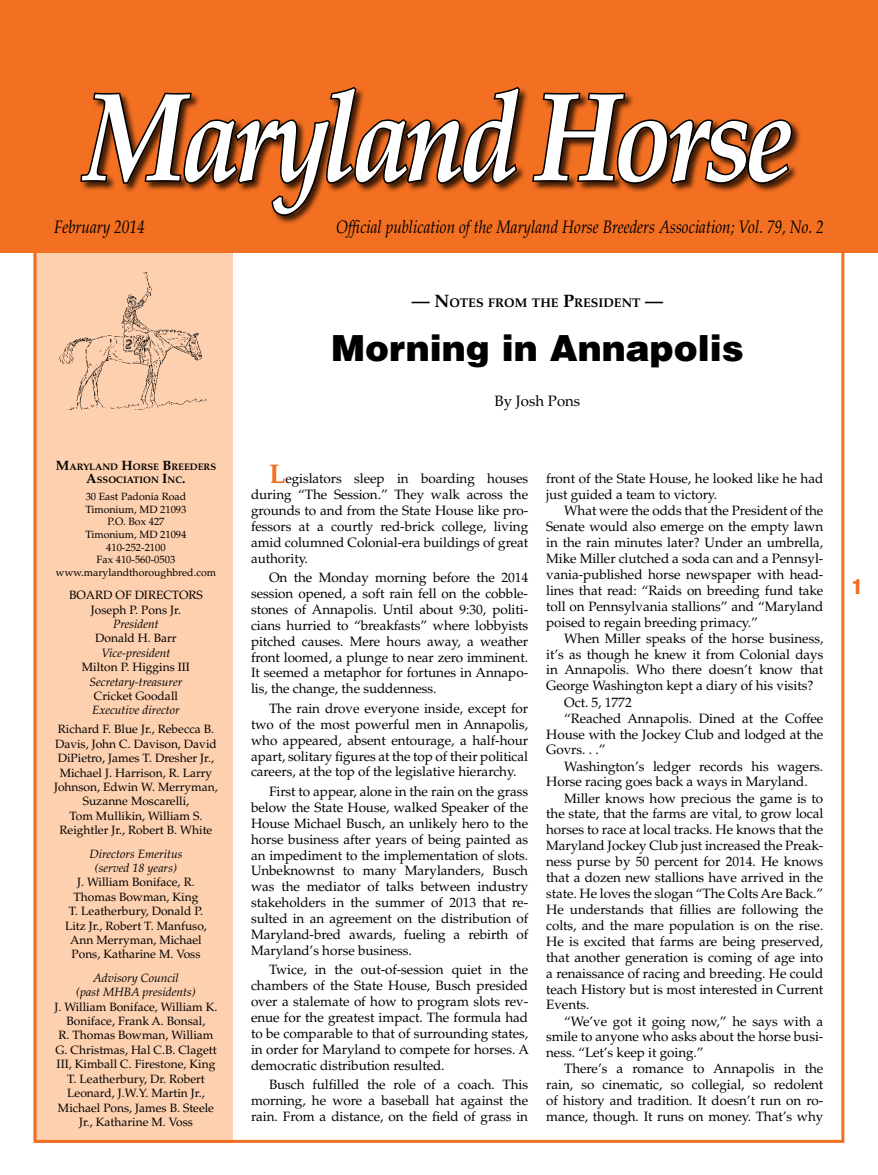
<style>
.page{position:relative;width:878px;height:1175px;background:#fff}
.page>*{position:absolute;margin:0;border:0;box-sizing:border-box;transform-origin:0 0}
.t1{font:italic 700 126px "Palatino LT Std";letter-spacing:-.05em;color:#fff;scale:.85 1}
.t2{font:900 36px "Helvetica";color:#000}
.t3{font:800 condensed 21px "Helvetica Neue";color:#f36f21}
.t4{font:italic 18px "Palatino LT Std";color:#000;scale:.85 1}
.t5{font:15px "Palatino LT Std";color:#000}
.t6{font:13.5px/15.9px "Palatino LT Std";letter-spacing:-.005em;color:#000;text-align:justify}
.t7{font:700 12.6px "Palatino LT Std";color:#000}
.t8{font:12px/14.4px "Palatino LT Std";color:#000;text-align:center}
.t9{font:italic 12px/14.4px "Palatino LT Std";color:#000;text-align:center}
.t10{font:10.5px/12.6px "Palatino LT Std";color:#000;text-align:center}
.t11{font:700 9.45px/13.5px "Palatino LT Std";color:#000;text-align:center}
.s1{font-size:13.5px}
.s2{font-size:18px}
.s3{font-weight:700;font-size:27px;color:#f36f21}
</style>
<div class="page">
<div style="left:34px;top:233px;width:199px;height:909px;background:#fdd0af"></div>
<div style="left:0;top:0;width:878px;height:252px;background:#f36f21"></div>
<div style="left:80px;top:87px;width:721px;height:138px;background:#000;opacity:.75"></div>
<svg style="left:80px;top:86px;width:441px;height:131px"></svg>
<svg style="left:530px;top:91px;width:263px;height:95px"></svg>
<img style="left:58px;top:271px;width:149px;height:140px">
<h1 class="t1" style="left:84px;top:63px;width:835px">Maryland Horse</h1>
<h3 class="t4" style="left:54px;top:216px;width:108px">February 2014</h3>
<h3 class="t4" style="left:336px;top:216px;width:575px">Official publication of the Maryland Horse Breeders Association; Vol. 79, No. 2</h3>
<p class="t11" style="left:56px;top:459px;width:162px"><span class="s1">M</span>ARYLAND <span class="s1">H</span>ORSE <span class="s1">B</span>REEDERS<br><span class="s1">A</span>SSOCIATION <span class="s1">I</span>NC<span class="s1">.</span></p>
<p class="t10" style="left:56px;top:490px;width:162px">30 East Padonia Road<br>Timonium, MD 21093<br>P.O. Box 427<br>Timonium, MD 21094<br>410-252-2100<br>Fax 410-560-0503 www.marylandthoroughbred.com</p>
<p class="t8" style="left:69px;top:588px;width:135px">BOARD OF DIRECTORS<br>Joseph P. Pons Jr.</p>
<p class="t9" style="left:113px;top:617px;width:47px">President</p>
<p class="t8" style="left:95px;top:631px;width:83px">Donald H. Barr</p>
<p class="t9" style="left:101px;top:645px;width:71px">Vice-president</p>
<p class="t8" style="left:82px;top:660px;width:109px">Milton P. Higgins III</p>
<p class="t9" style="left:89px;top:674px;width:94px">Secretary-treasurer</p>
<p class="t8" style="left:94px;top:689px;width:85px">Cricket Goodall</p>
<p class="t9" style="left:92px;top:703px;width:89px">Executive director</p>
<p class="t8" style="left:54px;top:722px;width:165px">Richard F. Blue Jr., Rebecca B.<br>Davis, John C. Davison, David<br>DiPietro, James T. Dresher Jr.,<br>Michael J. Harrison, R. Larry<br>Johnson, Edwin W. Merryman,<br>Suzanne Moscarelli,<br>Tom Mullikin, William S.<br>Reightler Jr., Robert B. White</p>
<p class="t9" style="left:89px;top:846px;width:95px">Directors Emeritus (served 18 years)</p>
<p class="t8" style="left:65px;top:875px;width:143px">J. William Boniface, R.<br>Thomas Bowman, King<br>T. Leatherbury, Donald P.<br>Litz Jr., Robert T. Manfuso,<br>Ann Merryman, Michael<br>Pons, Katharine M. Voss</p>
<p class="t9" style="left:76px;top:970px;width:121px">Advisory Council<br>(past MHBA presidents)</p>
<p class="t8" style="left:54px;top:999px;width:164px">J. William Boniface, William K.<br>Boniface, Frank A. Bonsal,<br>R. Thomas Bowman, William<br>G. Christmas, Hal C.B. Clagett<br>III, Kimball C. Firestone, King<br>T. Leatherbury, Dr. Robert<br>Leonard, J.W.Y. Martin Jr.,<br>Michael Pons, James B. Steele<br>Jr., Katharine M. Voss</p>
<p class="t7" style="left:412px;top:296px;width:253px"><span class="s2">— N</span>OTES FROM THE <span class="s2">P</span>RESIDENT <span class="s2">—</span></p>
<h2 class="t2" style="left:331px;top:325px;width:414px">Morning in Annapolis</h2>
<p class="t5" style="left:494px;top:392px;width:87px">By Josh Pons</p>
<p class="t6" style="left:251px;top:471px;width:279px;text-indent:18px"><span class="s3">L</span>egislators sleep in boarding houses during “The Session.” They walk across the grounds to and from the State House like pro&shy;fessors at a courtly red-brick college, living amid columned Colonial-era buildings of great authority.</p>
<p class="t6" style="left:251px;top:569px;width:279px;text-indent:18px">On the Monday morning before the 2014 session opened, a soft rain fell on the cobble&shy;stones of Annapolis. Until about 9:30, politi&shy;cians hurried to “breakfasts” where lobbyists pitched causes. Mere hours away, a weather front loomed, a plunge to near zero imminent.<br>It seemed a metaphor for fortunes in Annapo&shy;lis, the change, the suddenness.</p>
<p class="t6" style="left:251px;top:700px;width:279px;text-indent:18px">The rain drove everyone inside, except for two of the most powerful men in Annapolis, who appeared, absent entourage, a half-hour apart, solitary figures at the top of their political careers, at the top of the legislative hierarchy.</p>
<p class="t6" style="left:251px;top:783px;width:279px;text-indent:18px">First to appear, alone in the rain on the grass below the State House, walked Speaker of the House Michael Busch, an unlikely hero to the horse business after years of being painted as an impediment to the implementation of slots.<br>Unbeknownst to many Marylanders, Busch was the mediator of talks between industry stakeholders in the summer of 2013 that re&shy;sulted in an agreement on the distribution of Maryland-bred awards, fueling a rebirth of Maryland’s horse business.</p>
<p class="t6" style="left:251px;top:962px;width:279px;text-indent:18px">Twice, in the out-of-session quiet in the chambers of the State House, Busch presided over a stalemate of how to program slots rev&shy;enue for the greatest impact. The formula had to be comparable to that of surrounding states, in order for Maryland to compete for horses. A democratic distribution resulted.</p>
<p class="t6" style="left:251px;top:1077px;width:279px;text-indent:18px">Busch fulfilled the role of a coach. This morning, he wore a baseball hat against the rain. From a distance, on the field of grass in</p>
<p class="t6" style="left:546px;top:471px;width:278px">front of the State House, he looked like he had just guided a team to victory.</p>
<p class="t6" style="left:546px;top:503px;width:279px;text-indent:18px">What were the odds that the President of the Senate would also emerge on the empty lawn in the rain minutes later? Under an umbrella, Mike Miller clutched a soda can and a Pennsyl&shy;vania-published horse newspaper with head&shy;lines that read: “Raids on breeding fund take toll on Pennsylvania stallions” and “Maryland poised to regain breeding primacy.”</p>
<p class="t6" style="left:564px;top:630px;width:261px">When Miller speaks of the horse business,</p>
<p class="t6" style="left:546px;top:646px;width:279px">it’s as though he knew it from Colonial days</p>
<p class="t6" style="left:546px;top:662px;width:278px">in Annapolis. Who there doesn’t know that</p>
<p class="t6" style="left:546px;top:678px;width:269px">George Washington kept a diary of his visits?</p>
<p class="t6" style="left:564px;top:694px;width:69px">Oct. 5, 1772</p>
<p class="t6" style="left:564px;top:710px;width:261px">“Reached Annapolis. Dined at the Coffee</p>
<p class="t6" style="left:546px;top:726px;width:279px">House with the Jockey Club and lodged at the</p>
<p class="t6" style="left:546px;top:742px;width:61px">Govrs. . .”</p>
<p class="t6" style="left:564px;top:758px;width:260px">Washington’s ledger records his wagers.</p>
<p class="t6" style="left:546px;top:774px;width:263px">Horse racing goes back a ways in Maryland.</p>
<p class="t6" style="left:564px;top:790px;width:260px">Miller knows how precious the game is to</p>
<p class="t6" style="left:546px;top:806px;width:279px">the state, that the farms are vital, to grow local</p>
<p class="t6" style="left:546px;top:822px;width:279px">horses to race at local tracks. He knows that the</p>
<p class="t6" style="left:546px;top:838px;width:279px">Maryland Jockey Club just increased the Preak-</p>
<p class="t6" style="left:546px;top:854px;width:279px">ness purse by 50 percent for 2014. He knows</p>
<p class="t6" style="left:546px;top:869px;width:279px">that a dozen new stallions have arrived in the</p>
<p class="t6" style="left:546px;top:885px;width:279px">state. He loves the slogan “The Colts Are Back.”</p>
<p class="t6" style="left:546px;top:901px;width:279px">He understands that fillies are following the</p>
<p class="t6" style="left:546px;top:917px;width:279px">colts, and the mare population is on the rise.</p>
<p class="t6" style="left:546px;top:933px;width:279px">He is excited that farms are being preserved,</p>
<p class="t6" style="left:546px;top:949px;width:278px">that another generation is coming of age into</p>
<p class="t6" style="left:546px;top:965px;width:279px">a renaissance of racing and breeding. He could</p>
<p class="t6" style="left:546px;top:981px;width:278px">teach History but is most interested in Current</p>
<p class="t6" style="left:546px;top:997px;width:45px">Events.</p>
<p class="t6" style="left:564px;top:1013px;width:261px">“We’ve got it going now,” he says with a</p>
<p class="t6" style="left:546px;top:1029px;width:279px">smile to anyone who asks about the horse busi-</p>
<p class="t6" style="left:546px;top:1045px;width:159px">ness. “Let’s keep it going.”</p>
<p class="t6" style="left:564px;top:1061px;width:261px">There’s a romance to Annapolis in the</p>
<p class="t6" style="left:546px;top:1077px;width:278px">rain, so cinematic, so collegial, so redolent</p>
<p class="t6" style="left:546px;top:1093px;width:278px">of history and tradition. It doesn’t run on ro-</p>
<p class="t6" style="left:546px;top:1108px;width:278px">mance, though. It runs on money. That’s why</p>
<h3 class="t3" style="left:851px;top:574px;width:12px">1</h3>
</div>
